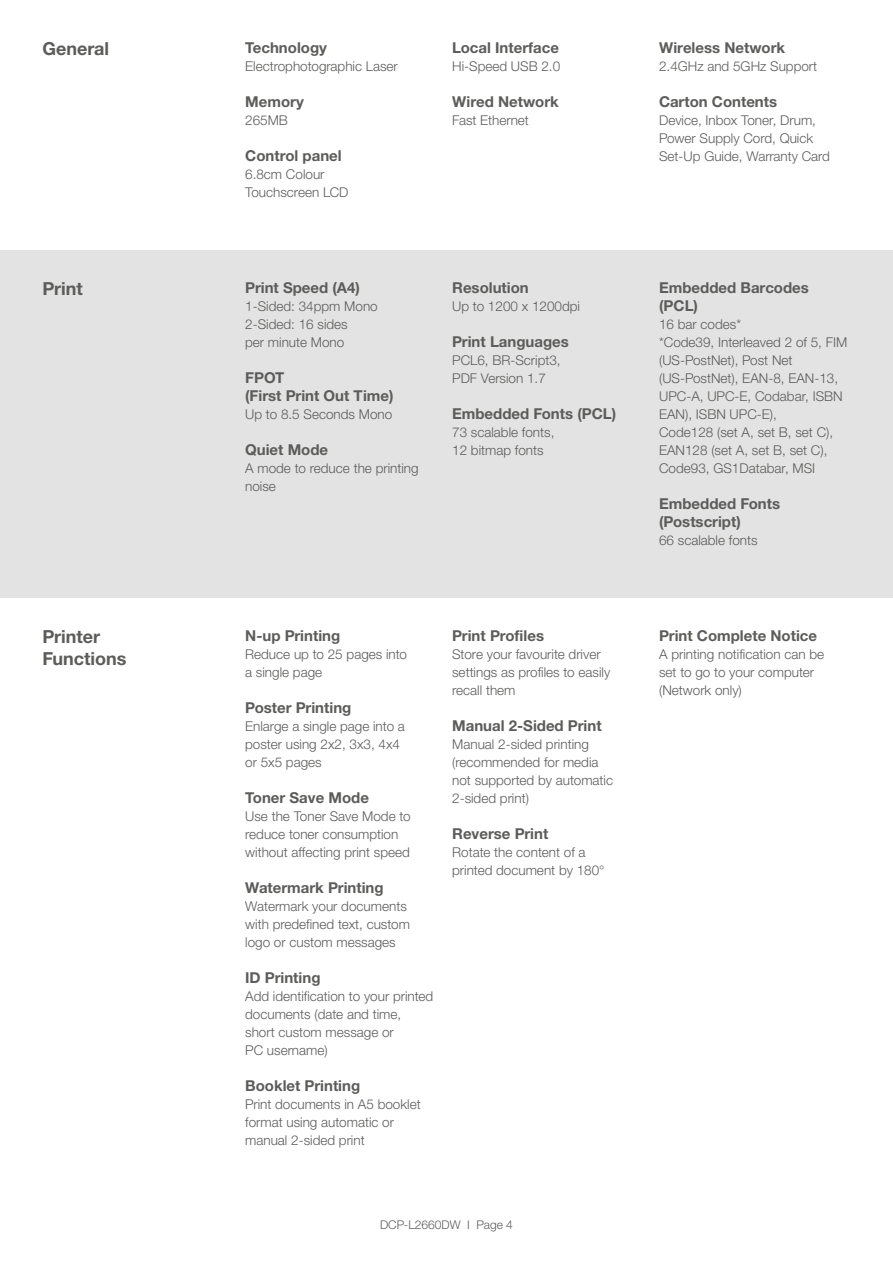
<style>
.page{position:relative;width:893px;height:1263px;background:#fff}
.page>*{position:absolute;margin:0;border:0;box-sizing:border-box;transform-origin:0 0}
.t1{font:700 18px/22.5px "Helvetica Neue LTW1 G";color:#5c5c5b}
.t2{font:700 15px/18px "Helvetica Neue LTW1 G";color:#5c5c5b}
.t3{font:300 13.5px/18px "Helvetica Neue LTW1 G";color:#5c5c5b}
.t4{font:300 12px "Helvetica Neue LTW1 G";color:#5c5c5b}
</style>
<div class="page">
<div style="left:0;top:250px;width:893px;height:348px;background:#e3e3e3"></div>
<h1 class="t1" style="left:43px;top:38px;width:68px">General</h1>
<p class="t2" style="left:245px;top:39px;width:83px">Technology</p>
<p class="t3" style="left:245px;top:57px;width:154px">Electrophotographic Laser</p>
<p class="t2" style="left:245px;top:93px;width:60px">Memory</p>
<p class="t3" style="left:245px;top:111px;width:44px">265MB</p>
<p class="t2" style="left:245px;top:147px;width:98px">Control panel</p>
<p class="t3" style="left:245px;top:165px;width:105px">6.8cm Colour<br>Touchscreen LCD</p>
<h1 class="t1" style="left:43px;top:277px;width:42px">Print</h1>
<p class="t2" style="left:245px;top:279px;width:116px">Print Speed (A4)</p>
<p class="t3" style="left:245px;top:297px;width:134px">1-Sided: 34ppm Mono<br>2-Sided: 16 sides<br>per minute Mono</p>
<p class="t2" style="left:245px;top:369px;width:150px">FPOT<br>(First Print Out Time)</p>
<p class="t3" style="left:245px;top:405px;width:149px">Up to 8.5 Seconds Mono</p>
<p class="t2" style="left:245px;top:441px;width:85px">Quiet Mode</p>
<p class="t3" style="left:245px;top:459px;width:175px">A mode to reduce the printing noise</p>
<p class="t2" style="left:452px;top:39px;width:108px">Local Interface</p>
<p class="t3" style="left:452px;top:57px;width:110px">Hi-Speed USB 2.0</p>
<p class="t2" style="left:452px;top:93px;width:108px">Wired Network</p>
<p class="t3" style="left:452px;top:111px;width:78px">Fast Ethernet</p>
<p class="t2" style="left:452px;top:279px;width:78px">Resolution</p>
<p class="t3" style="left:452px;top:297px;width:129px">Up to 1200 x 1200dpi</p>
<p class="t2" style="left:452px;top:333px;width:118px">Print Languages</p>
<p class="t3" style="left:452px;top:351px;width:110px">PCL6, BR-Script3,<br>PDF Version 1.7</p>
<p class="t2" style="left:452px;top:405px;width:166px">Embedded Fonts (PCL)</p>
<p class="t3" style="left:452px;top:423px;width:104px">73 scalable fonts,<br>12 bitmap fonts</p>
<h1 class="t1" style="left:43px;top:625px;width:85px">Printer<br>Functions</h1>
<p class="t2" style="left:452px;top:626px;width:93px">Print Profiles</p>
<p class="t2" style="left:245px;top:626px;width:97px">N-up Printing</p>
<p class="t3" style="left:245px;top:645px;width:163px">Reduce up to 25 pages into a single page</p>
<p class="t2" style="left:245px;top:698px;width:108px">Poster Printing</p>
<p class="t3" style="left:245px;top:717px;width:161px">Enlarge a single page into a poster using 2x2, 3x3, 4x4 or 5x5 pages</p>
<p class="t2" style="left:245px;top:788px;width:125px">Toner Save Mode</p>
<p class="t3" style="left:245px;top:807px;width:167px">Use the Toner Save Mode to reduce toner consumption without affecting print speed</p>
<p class="t2" style="left:245px;top:878px;width:140px">Watermark Printing</p>
<p class="t3" style="left:245px;top:897px;width:166px">Watermark your documents with predefined text, custom logo or custom messages</p>
<p class="t2" style="left:245px;top:968px;width:77px">ID Printing</p>
<p class="t3" style="left:245px;top:987px;width:190px">Add identification to your printed documents (date and time, short custom message or<br>PC username)</p>
<p class="t2" style="left:245px;top:1076px;width:117px">Booklet Printing</p>
<p class="t3" style="left:245px;top:1095px;width:177px">Print documents in A5 booklet format using automatic or manual 2-sided print</p>
<p class="t3" style="left:452px;top:645px;width:160px">Store your favourite driver settings as profiles to easily recall them</p>
<p class="t2" style="left:452px;top:716px;width:151px">Manual 2-Sided Print</p>
<p class="t3" style="left:452px;top:735px;width:162px">Manual 2-sided printing (recommended for media not supported by automatic<br>2-sided print)</p>
<p class="t2" style="left:452px;top:824px;width:98px">Reverse Print</p>
<p class="t3" style="left:452px;top:843px;width:154px">Rotate the content of a printed document by 180°</p>
<p class="t4" style="left:380px;top:1217px;width:134px">DCP-L2660DW I Page 4</p>
<p class="t2" style="left:659px;top:39px;width:128px">Wireless Network</p>
<p class="t3" style="left:659px;top:57px;width:160px">2.4GHz and 5GHz Support</p>
<p class="t2" style="left:659px;top:93px;width:120px">Carton Contents</p>
<p class="t3" style="left:659px;top:111px;width:172px">Device, Inbox Toner, Drum,<br>Power Supply Cord, Quick<br>Set-Up Guide, Warranty Card</p>
<p class="t2" style="left:659px;top:279px;width:151px">Embedded Barcodes (PCL)</p>
<p class="t3" style="left:659px;top:315px;width:190px">16 bar codes*<br>*Code39, Interleaved 2 of 5, FIM (US-PostNet), Post Net (US-PostNet), EAN-8, EAN-13,<br>UPC-A, UPC-E, Codabar, ISBN<br>EAN), ISBN UPC-E),<br>Code128 (set A, set B, set C),<br>EAN128 (set A, set B, set C),<br>Code93, GS1Databar, MSI</p>
<p class="t2" style="left:659px;top:495px;width:123px">Embedded Fonts (Postscript)</p>
<p class="t3" style="left:659px;top:531px;width:100px">66 scalable fonts</p>
<p class="t2" style="left:659px;top:626px;width:159px">Print Complete Notice</p>
<p class="t3" style="left:659px;top:645px;width:167px">A printing notification can be set to go to your computer (Network only)</p>
</div>
